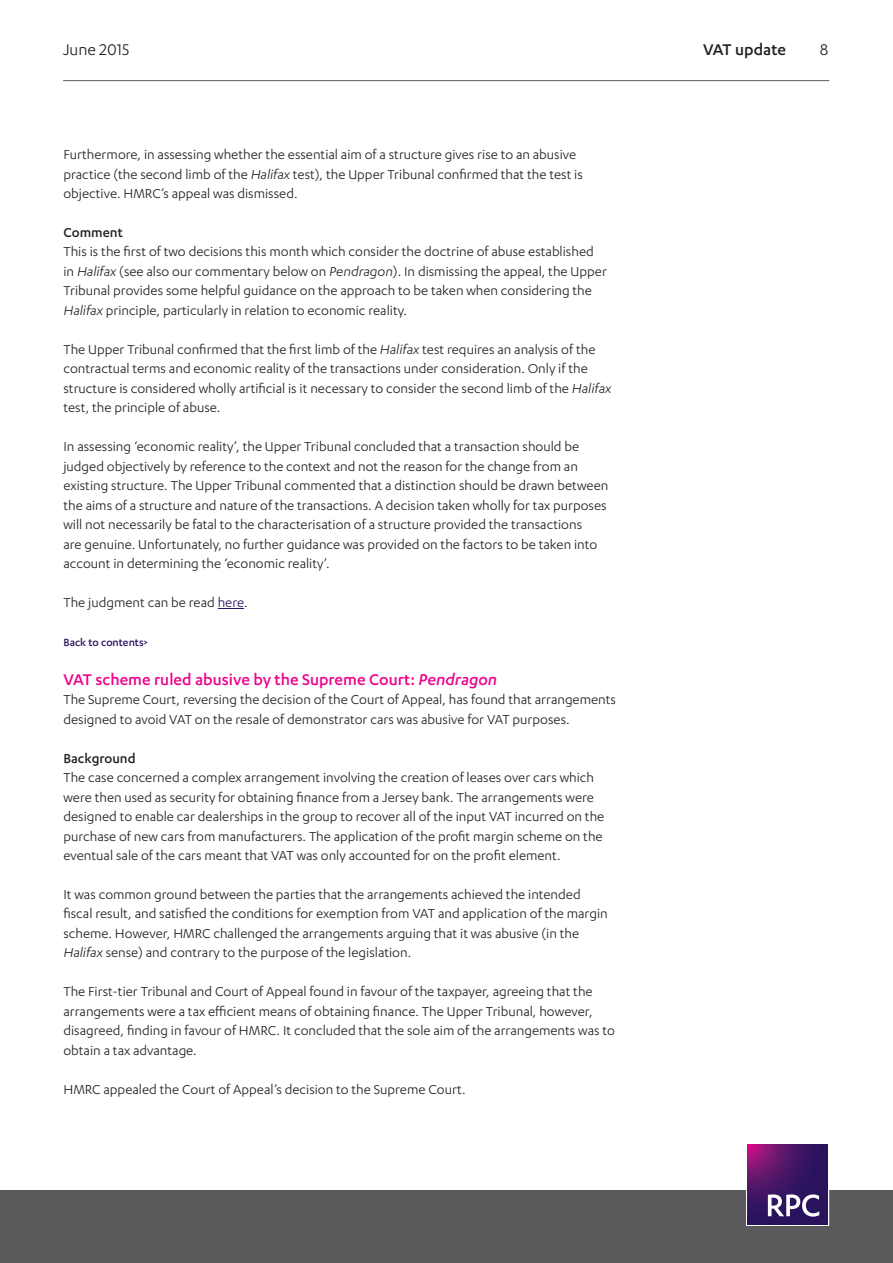
<style>
.page{position:relative;width:893px;height:1263px;background:#fff}
.page>*{position:absolute;margin:0;border:0;box-sizing:border-box;transform-origin:0 0}
.Heading_2__pink{font:500 18px "Karbon";color:#ed028c}
.t1{font:18px "Karbon";color:#231f20}
.t2{font:500 18px "Karbon";color:#231f20}
.Body{font:15px/19.5px "Karbon";color:#231f20}
.Heading_3{font:500 15px "Karbon";color:#231f20}
.Body-2{font:500 12px "Karbon";color:#29135d}
.s1{font-style:italic}
.s2{color:#29135d}
</style>
<div class="page">
<hr style="left:63px;top:80px;width:766px;height:1px;background:#5a5a5d">
<div style="left:0;top:1191px;width:893px;height:72px;background:#5a5a5d"></div>
<div style="left:746px;top:1143px;width:83px;height:83px;border:1px solid #fff"></div>
<svg style="left:748px;top:1144px;width:80px;height:80px;background:#461565"></svg>
<svg style="left:768px;top:1194px;width:51px;height:22px"></svg>
<svg style="left:218px;top:608px;width:26px;height:1px"></svg>
<p class="t1" style="left:63px;top:39px;width:68px">June 2015</p>
<p class="t2" style="left:703px;top:39px;width:84px">VAT update</p>
<p class="t1" style="left:820px;top:39px;width:10px">8</p>
<p class="Body" style="left:63px;top:144px;width:521px">Furthermore, in assessing whether the essential aim of a structure gives rise to an abusive practice (the second limb of the <span class="s1">Halifax</span> test), the Upper Tribunal confirmed that the test is objective. HMRC’s appeal was dismissed.</p>
<p class="Heading_3" style="left:63px;top:224px;width:61px">Comment</p>
<p class="Body" style="left:63px;top:242px;width:545px">This is the first of two decisions this month which consider the doctrine of abuse established in <span class="s1">Halifax</span> (see also our commentary below on <span class="s1">Pendragon</span>). In dismissing the appeal, the Upper Tribunal provides some helpful guidance on the approach to be taken when considering the <span class="s1">Halifax</span> principle, particularly in relation to economic reality.</p>
<p class="Body" style="left:63px;top:339px;width:549px">The Upper Tribunal confirmed that the first limb of the <span class="s1">Halifax</span> test requires an analysis of the contractual terms and economic reality of the transactions under consideration. Only if the structure is considered wholly artificial is it necessary to consider the second limb of the <span class="s1">Halifax </span>test, the principle of abuse.</p>
<p class="Body" style="left:63px;top:436px;width:546px">In assessing ‘economic reality’, the Upper Tribunal concluded that a transaction should be judged objectively by reference to the context and not the reason for the change from an existing structure. The Upper Tribunal commented that a distinction should be drawn between the aims of a structure and nature of the transactions. A decision taken wholly for tax purposes will not necessarily be fatal to the characterisation of a structure provided the transactions<br>are genuine. Unfortunately, no further guidance was provided on the factors to be taken into account in determining the ‘economic reality’.</p>
<p class="Body" style="left:63px;top:592px;width:186px">The judgment can be read <span class="s2">here</span>.</p>
<p class="Body-2" style="left:63px;top:635px;width:86px">Back to contents&gt;</p>
<p class="Heading_2__pink" style="left:63px;top:669px;width:435px">VAT scheme ruled abusive by the Supreme Court: <span class="s1">Pendragon</span></p>
<p class="Body" style="left:63px;top:689px;width:554px">The Supreme Court, reversing the decision of the Court of Appeal, has found that arrangements designed to avoid VAT on the resale of demonstrator cars was abusive for VAT purposes.</p>
<p class="Heading_3" style="left:63px;top:749px;width:74px">Background</p>
<p class="Body" style="left:63px;top:767px;width:542px">The case concerned a complex arrangement involving the creation of leases over cars which were then used as security for obtaining finance from a Jersey bank. The arrangements were designed to enable car dealerships in the group to recover all of the input VAT incurred on the purchase of new cars from manufacturers. The application of the profit margin scheme on the eventual sale of the cars meant that VAT was only accounted for on the profit element.</p>
<p class="Body" style="left:63px;top:884px;width:546px">It was common ground between the parties that the arrangements achieved the intended fiscal result, and satisfied the conditions for exemption from VAT and application of the margin scheme. However, HMRC challenged the arrangements arguing that it was abusive (in the <span class="s1">Halifax</span> sense) and contrary to the purpose of the legislation.</p>
<p class="Body" style="left:63px;top:981px;width:553px">The First-tier Tribunal and Court of Appeal found in favour of the taxpayer, agreeing that the arrangements were a tax efficient means of obtaining finance. The Upper Tribunal, however, disagreed, finding in favour of HMRC. It concluded that the sole aim of the arrangements was to obtain a tax advantage.</p>
<p class="Body" style="left:63px;top:1079px;width:404px">HMRC appealed the Court of Appeal’s decision to the Supreme Court.</p>
</div>
